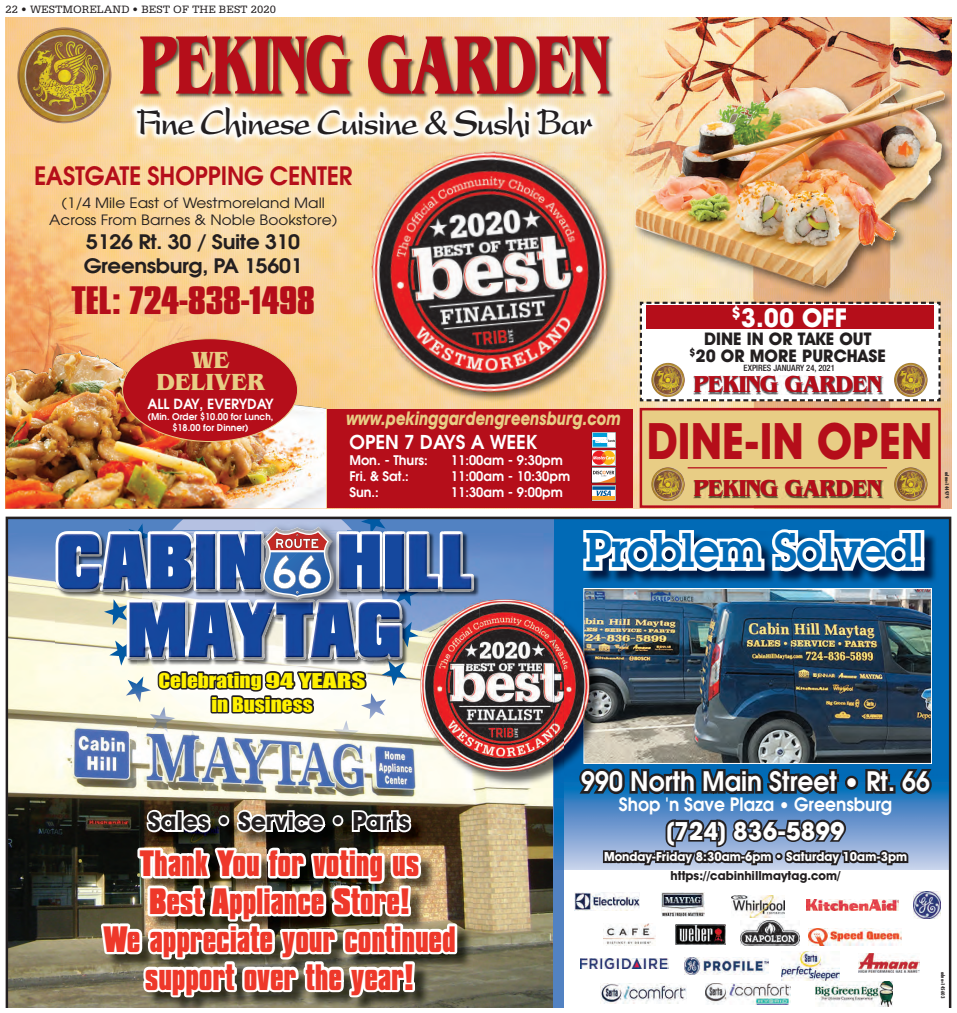
<style>
.page{position:relative;width:957px;height:1013px;background:#fff}
.page>*{position:absolute;margin:0;border:0;box-sizing:border-box;transform-origin:0 0}
.t1{font:700 86.88px "Benguiat";letter-spacing:-.03em;color:#b50e1a;scale:.66 1}
.t2{font:700 50.5px "Avant Garde IT Cby BT";color:#b50e1a;scale:.88 1}
.t3{font:600 47.62px "Lubalin Graph";letter-spacing:-.01em;color:#016ab6;scale:.92 1}
.t4{font:700 39.75px "Present";letter-spacing:-.055em;color:#231f20;scale:.78 1}
.t5{font:700 34.12px "Compacta BT";letter-spacing:-.02em;color:#b50e1a;scale:1.18 1}
.t6{font:900 31.5px/37.9px "Compacta BT";letter-spacing:.02em;color:#ee382a;text-align:center;scale:.69 1}
.t7{font:600 26.75px "Avant Garde";color:#fff;scale:.94 1}
.t8{font:700 26.25px "Avant Garde IT Cby BT";color:#fff}
.t9{font:600 25.25px "Avant Garde";letter-spacing:-.01em;color:#b50e1a;scale:.93 1}
.t10{font:700 25.25px "Avant Garde IT Cby BT";color:#231f20;scale:.96 1}
.t11{font:700 25.25px "Avant Garde IT Cby BT";color:#fff}
.t12{font:700 24.5px/22.1px "Benguiat";color:#e8cd85;text-align:center}
.t13{font:700 24.25px "Benguiat";letter-spacing:-.03em;color:#b50e1a;scale:.94 1}
.t14{font:600 19.88px/23.9px "Avant Garde";letter-spacing:-.015em;color:#231f20;scale:1.08 1}
.t15{font:italic 700 19.12px "Avant Garde IT Cby BT";color:#e8cd85;scale:.82 1}
.t16{font:600 19px "Avant Garde";color:#fff}
.t17{font:18.88px/24px "Impact";color:#fff101;text-align:center;scale:1.12 1}
.t18{font:600 18.38px "Avant Garde";color:#fff;scale:.94 1}
.t19{font:700 17.5px/16.8px "Avant Garde IT Cby BT";color:#231f20;text-align:center}
.t20{font:14.25px/17px "Avant Garde";color:#231f20;text-align:center;scale:1.08 1}
.t21{font:600 14px "Avant Garde";color:#fff}
.t22{font:600 13.25px "Avant Garde";color:#fff}
.t23{font:700 12.62px "Avant Garde IT Cby BT";color:#fff}
.t24{font:700 12.62px "Avant Garde IT Cby BT";color:#231f20}
.t25{font:11.25px "Serifa Std";color:#231f20}
.t26{font:600 9.38px/11.1px "Avant Garde";color:#fff;text-align:center}
.t27{font:8.75px "Helvetica Neue LT Std Md Cn OV CHNOPV";color:#231f20}
.t28{font:700 condensed 5px "Futura";color:#231f20}
</style>
<div class="page">
<img style="left:6px;top:18px;width:945px;height:490px">
<img style="left:6px;top:350px;width:320px;height:158px">
<img style="left:139px;top:34px;width:475px;height:66px">
<img style="left:129px;top:99px;width:471px;height:46px">
<img style="left:139px;top:99px;width:461px;height:1px">
<img style="left:17px;top:27px;width:95px;height:96px">
<div style="left:327px;top:409px;width:305px;height:99px;background:#b50e1a"></div>
<div style="left:122px;top:339px;width:175px;height:102px;background:#b50e1a;border-radius:50%"></div>
<svg style="left:591px;top:432px;width:24px;height:69px"></svg>
<hr style="left:592px;top:496px;width:23px;height:4px;background:#faa92a">
<img style="left:633px;top:80px;width:318px;height:219px">
<img style="left:635px;top:82px;width:308px;height:205px">
<svg style="left:638px;top:300px;width:303px;height:102px"></svg>
<div style="left:645px;top:306px;width:288px;height:23px;background:#b50e1a"></div>
<img style="left:693px;top:376px;width:189px;height:18px">
<img style="left:651px;top:363px;width:33px;height:34px;border-radius:17px">
<img style="left:893px;top:363px;width:34px;height:34px;border-radius:17px">
<div style="left:642px;top:410px;width:296px;height:95px;background:#e8cd85"></div>
<div style="left:639px;top:408px;width:301px;height:100px;border:2px solid #b50e1a"></div>
<img style="left:370px;top:150px;width:247px;height:252px">
<img style="left:370px;top:150px;width:239px;height:244px">
<img style="left:693px;top:480px;width:189px;height:18px">
<img style="left:651px;top:467px;width:33px;height:34px;border-radius:17px">
<img style="left:893px;top:467px;width:34px;height:34px;border-radius:17px">
<hr style="left:687px;top:467px;width:199px;height:1px;background:#b50e1a">
<img style="left:6px;top:516px;width:945px;height:491px">
<img style="left:459px;top:849px;width:14px;height:158px">
<img style="left:97px;top:803px;width:362px;height:204px">
<img style="left:423px;top:601px;width:160px;height:186px">
<svg style="left:579px;top:745px;width:356px;height:60px"></svg>
<img style="left:583px;top:601px;width:21px;height:163px">
<img style="left:420px;top:599px;width:114px;height:117px">
<img style="left:420px;top:600px;width:59px;height:65px">
<img style="left:552px;top:610px;width:2px;height:150px">
<img style="left:423px;top:601px;width:129px;height:170px">
<img style="left:423px;top:601px;width:56px;height:64px">
<img style="left:564px;top:619px;width:19px;height:132px">
<img style="left:554px;top:612px;width:10px;height:147px">
<img style="left:584px;top:647px;width:5px;height:76px">
<img style="left:583px;top:646px;width:1px;height:79px">
<p class="t25" style="left:6px;top:3px;width:272px">22 • WESTMORELAND • BEST OF THE BEST 2020</p>
<h1 class="t1" style="left:139px;top:15px;width:713px">PEKING GARDEN</h1>
<p class="t4" style="left:137px;top:101px;width:585px">Fine Chinese Cuisine &amp; Sushi Bar</p>
<p class="t9" style="left:34px;top:159px;width:344px">EASTGATE SHOPPING CENTER</p>
<p class="t20" style="left:49px;top:194px;width:268px">(1/4 Mile East of Westmoreland Mall<br>Across From Barnes &amp; Noble Bookstore)</p>
<p class="t14" style="left:84px;top:230px;width:204px">5126 Rt. 30 / Suite 310<br>Greensburg, PA 15601</p>
<p class="t5" style="left:71px;top:280px;width:208px">TEL: 724-838-1498</p>
<p class="t12" style="left:156px;top:349px;width:110px">WE<br>DELIVER</p>
<p class="t21" style="left:147px;top:395px;width:128px">ALL DAY, EVERYDAY</p>
<p class="t26" style="left:148px;top:411px;width:127px">(Min. Order $10.00 for Lunch, $18.00 for Dinner)</p>
<p class="t15" style="left:346px;top:407px;width:336px">www.pekinggardengreensburg.com</p>
<p class="t16" style="left:349px;top:429px;width:190px">OPEN 7 DAYS A WEEK</p>
<p class="t22" style="left:349px;top:451px;width:80px">Mon. - Thurs:</p>
<p class="t22" style="left:451px;top:451px;width:113px">11:00am - 9:30pm</p>
<p class="t22" style="left:349px;top:467px;width:61px">Fri. &amp; Sat.:</p>
<p class="t22" style="left:451px;top:467px;width:121px">11:00am - 10:30pm</p>
<p class="t22" style="left:349px;top:483px;width:31px">Sun.:</p>
<p class="t22" style="left:451px;top:483px;width:113px">11:30am - 9:00pm</p>
<p class="t8" style="left:731px;top:301px;width:117px"><sup>$</sup>3.00 OFF</p>
<p class="t19" style="left:689px;top:330px;width:198px">DINE IN OR TAKE OUT <sup>$</sup>20 OR MORE PURCHASE</p>
<p class="t13" style="left:693px;top:370px;width:201px">PEKING GARDEN</p>
<p class="t27" style="left:743px;top:363px;width:93px">EXPIRES JANUARY 24, 2021</p>
<h2 class="t2" style="left:646px;top:410px;width:326px">DINE-IN OPEN</h2>
<p class="t13" style="left:693px;top:474px;width:201px">PEKING GARDEN</p>
<h3 class="t3" style="left:585px;top:519px;width:368px">Problem Solved!</h3>
<p class="t28" style="left:949px;top:472px;width:28px;rotate:90deg">adno=144979</p>
<p class="t17" style="left:158px;top:668px;width:186px">Celebrating 94 YEARS in Business</p>
<p class="t10" style="left:148px;top:805px;width:274px">Sales • Service • Parts</p>
<p class="t6" style="left:103px;top:844px;width:511px">Thank You for voting us<br>Best Appliance Store!<br>We appreciate your continued support over the year!</p>
<p class="t7" style="left:581px;top:763px;width:372px">990 North Main Street • Rt. 66</p>
<p class="t18" style="left:618px;top:792px;width:292px">Shop 'n Save Plaza • Greensburg</p>
<p class="t11" style="left:666px;top:815px;width:180px">(724) 836-5899</p>
<p class="t23" style="left:604px;top:849px;width:304px">Monday-Friday 8:30am-6pm • Saturday 10am-3pm</p>
<p class="t24" style="left:670px;top:868px;width:171px">https://cabinhillmaytag.com/</p>
<p class="t28" style="left:945px;top:972px;width:28px;rotate:90deg">adno=145603</p>
</div>
